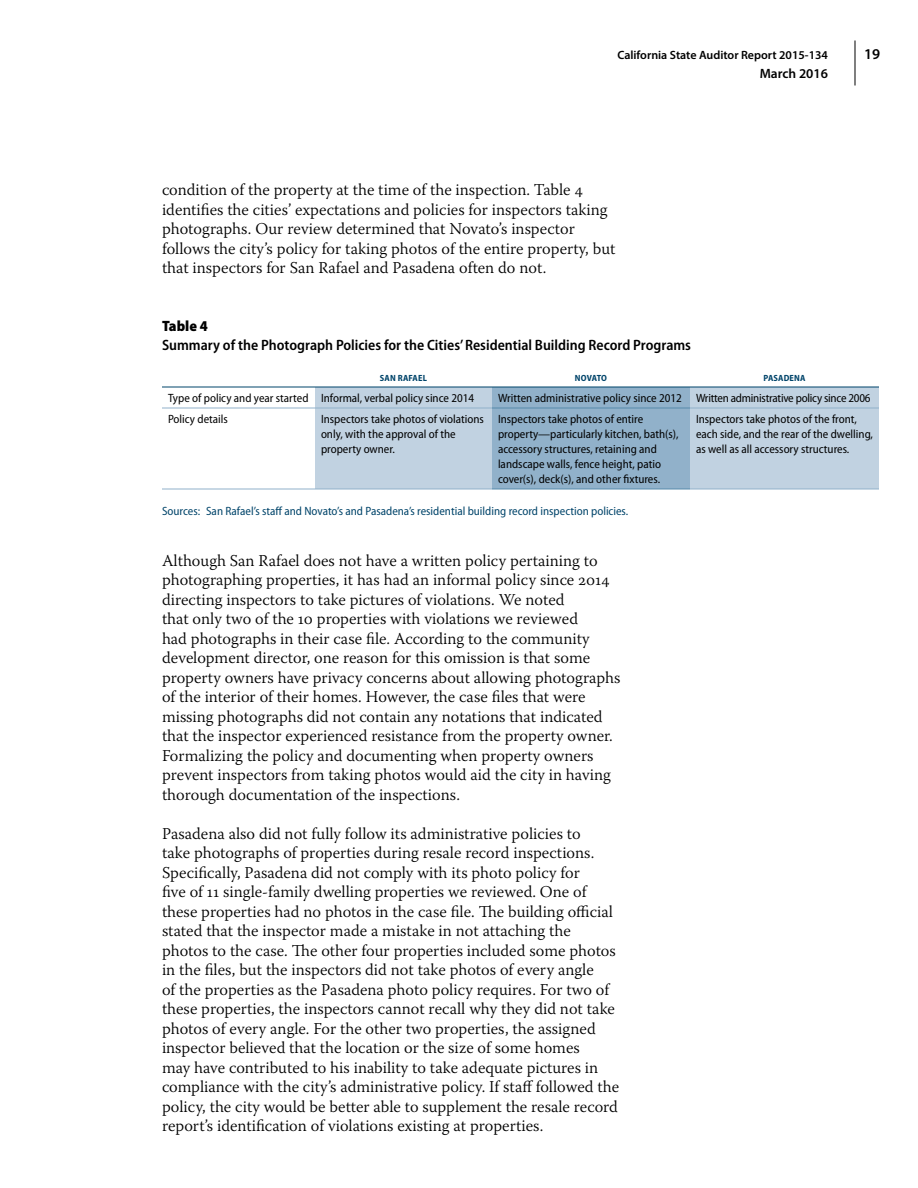
<style>
.page{position:relative;width:918px;height:1188px;background:#fff}
.page>*{position:absolute;margin:0;border:0;box-sizing:border-box;transform-origin:0 0}
.t1{font:300 16.5px/19.5px "Warnock Pro";color:#000}
.t2{font:600 semi-condensed 15px "Myriad Pro";color:#000}
.t3{font:900 semi-condensed 15px "Myriad Pro";color:#000}
.t4{font:600 15px "Myriad Pro";color:#000}
.t5{font:600 13.5px "Myriad Pro";color:#000}
.t6{font:semi-condensed 12px/15px "Myriad Pro";color:#000}
.t7{font:semi-condensed 12px "Myriad Pro";color:#00446a}
.t8{font:600 12px "Myriad Pro";color:#000}
.t9{font:700 semi-condensed 9px "Myriad Pro";letter-spacing:.02em;color:#00446a}
</style>
<div class="page">
<hr style="left:855px;top:40px;width:1px;height:46px;background:#000">
<div style="left:315px;top:388px;width:564px;height:101px;background:#c1d2e1"></div>
<div style="left:492px;top:388px;width:198px;height:101px;background:#91b1ca"></div>
<hr style="left:162px;top:408px;width:153px;height:1px;background:#91b1ca">
<hr style="left:162px;top:489px;width:153px;height:1px;background:#91b1ca">
<hr style="left:315px;top:408px;width:177px;height:1px;background:#91b1ca">
<hr style="left:315px;top:489px;width:177px;height:1px;background:#91b1ca">
<hr style="left:492px;top:408px;width:198px;height:1px;background:#578bac">
<hr style="left:492px;top:489px;width:198px;height:1px;background:#578bac">
<hr style="left:690px;top:408px;width:189px;height:1px;background:#91b1ca">
<hr style="left:690px;top:489px;width:189px;height:1px;background:#91b1ca">
<hr style="left:162px;top:387px;width:153px;height:1px;background:#00446a">
<hr style="left:315px;top:387px;width:177px;height:1px;background:#00446a">
<hr style="left:492px;top:387px;width:198px;height:1px;background:#00446a">
<hr style="left:690px;top:387px;width:189px;height:1px;background:#00446a">
<p class="t8" style="left:617px;top:47px;width:212px">California State Auditor Report 2015-134</p>
<p class="t4" style="left:864px;top:44px;width:18px">19</p>
<p class="t5" style="left:760px;top:65px;width:70px">March 2016</p>
<p class="t1" style="left:162px;top:180px;width:455px">condition of the property at the time of the inspection. Table 4 identifies the cities’ expectations and policies for inspectors taking photographs. Our review determined that Novato’s inspector follows the city’s policy for taking photos of the entire property, but that inspectors for San Rafael and Pasadena often do not.</p>
<p class="t3" style="left:162px;top:317px;width:47px">Table 4</p>
<p class="t2" style="left:162px;top:337px;width:531px">Summary of the Photograph Policies for the Cities’ Residential Building Record Programs</p>
<p class="t9" style="left:380px;top:373px;width:49px">SAN RAFAEL</p>
<p class="t9" style="left:575px;top:373px;width:34px">NOVATO</p>
<p class="t9" style="left:763px;top:373px;width:44px">PASADENA</p>
<p class="t6" style="left:168px;top:391px;width:308px">Type of policy and year started Informal, verbal policy since 2014</p>
<p class="t6" style="left:498px;top:391px;width:374px">Written administrative policy since 2012 Written administrative policy since 2006</p>
<p class="t6" style="left:168px;top:412px;width:61px">Policy details</p>
<p class="t6" style="left:321px;top:412px;width:165px">Inspectors take photos of violations only, with the approval of the property owner.</p>
<p class="t6" style="left:498px;top:412px;width:182px">Inspectors take photos of entire property—particularly kitchen, bath(s), accessory structures, retaining and landscape walls, fence height, patio cover(s), deck(s), and other fixtures.</p>
<p class="t6" style="left:696px;top:412px;width:179px">Inspectors take photos of the front, each side, and the rear of the dwelling, as well as all accessory structures.</p>
<p class="t7" style="left:162px;top:504px;width:468px">Sources: San Rafael’s staff and Novato’s and Pasadena’s residential building record inspection policies.</p>
<p class="t1" style="left:162px;top:550px;width:460px">Although San Rafael does not have a written policy pertaining to photographing properties, it has had an informal policy since 2014 directing inspectors to take pictures of violations. We noted<br>that only two of the 10 properties with violations we reviewed<br>had photographs in their case file. According to the community development director, one reason for this omission is that some property owners have privacy concerns about allowing photographs of the interior of their homes. However, the case files that were missing photographs did not contain any notations that indicated that the inspector experienced resistance from the property owner.<br>Formalizing the policy and documenting when property owners prevent inspectors from taking photos would aid the city in having thorough documentation of the inspections.</p>
<p class="t1" style="left:162px;top:823px;width:459px">Pasadena also did not fully follow its administrative policies to<br>take photographs of properties during resale record inspections.<br>Specifically, Pasadena did not comply with its photo policy for<br>five of 11 single‑family dwelling properties we reviewed. One of these properties had no photos in the case file. The building official stated that the inspector made a mistake in not attaching the photos to the case. The other four properties included some photos in the files, but the inspectors did not take photos of every angle<br>of the properties as the Pasadena photo policy requires. For two of these properties, the inspectors cannot recall why they did not take photos of every angle. For the other two properties, the assigned inspector believed that the location or the size of some homes<br>may have contributed to his inability to take adequate pictures in compliance with the city’s administrative policy. If staff followed the policy, the city would be better able to supplement the resale record report’s identification of violations existing at properties.</p>
</div>
